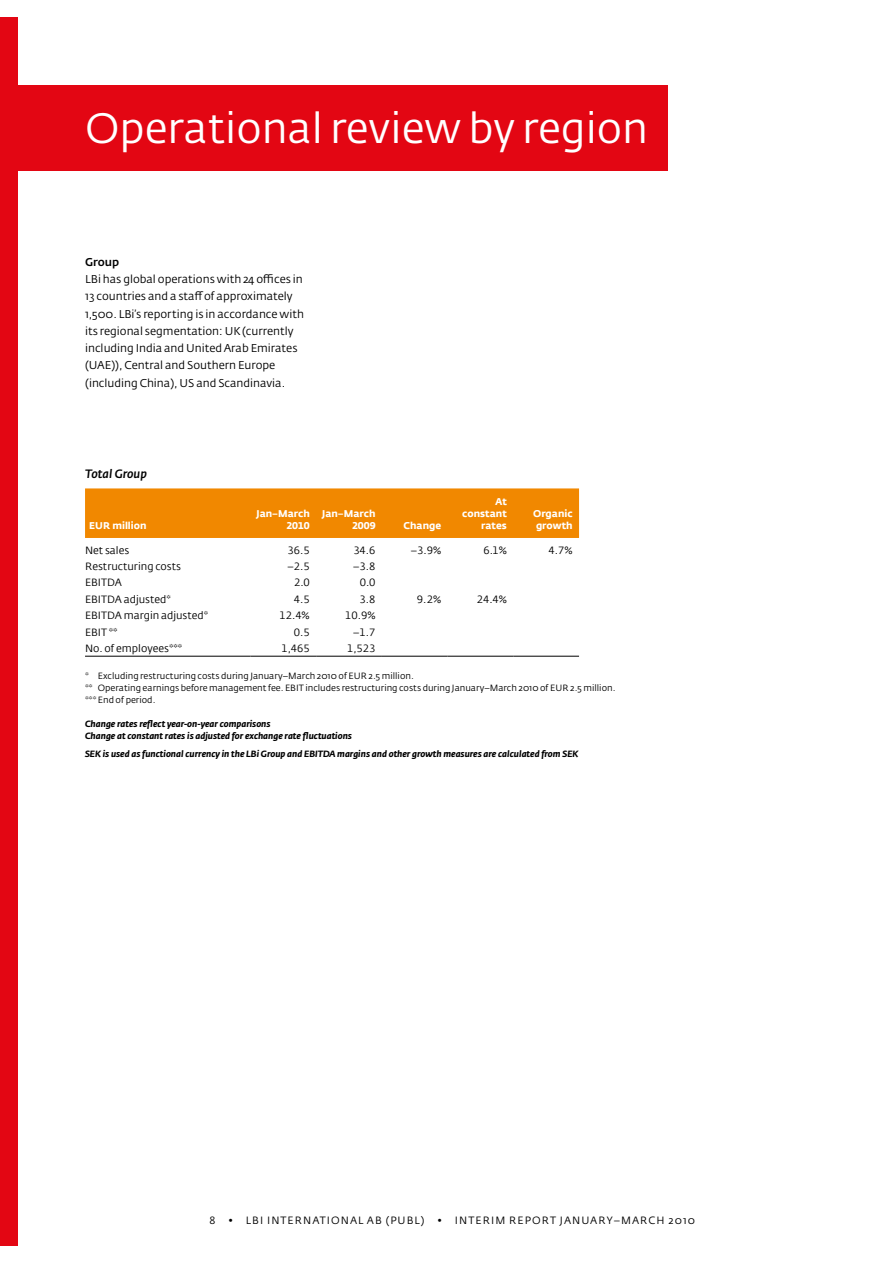
<style>
.page{position:relative;width:893px;height:1263px;background:#fff}
.page>*{position:absolute;margin:0;border:0;box-sizing:border-box;transform-origin:0 0}
.t1{font:42px "L Bi Fedra";color:#fff}
.t2{font:italic 500 12px "L Bi Fedra";color:#000}
.t3{font:11.25px/17.2px "L Bi Fedra";color:#000}
.t4{font:500 11.25px "L Bi Fedra";color:#000}
.t5{font:10.5px "L Bi Fedra Office";color:#000}
.t6{font:10.5px "L Bi Fedra";letter-spacing:.1em;color:#000}
.t7{font:700 9.75px/12px "L Bi Fedra Office";color:#fff;text-align:right}
.t8{font:italic 700 9px/12px "L Bi Fedra";color:#000}
.t9{font:9px/12px "L Bi Fedra";color:#000}
</style>
<div class="page">
<div style="left:0;top:17px;width:17px;height:1229px;background:#e30613"></div>
<div style="left:14px;top:85px;width:654px;height:85px;background:#e30613"></div>
<div style="left:85px;top:488px;width:494px;height:50px;background:#f18800"></div>
<hr style="left:85px;top:656px;width:165px;height:1px;background:#000">
<hr style="left:250px;top:656px;width:66px;height:1px;background:#000">
<hr style="left:316px;top:656px;width:66px;height:1px;background:#000">
<hr style="left:382px;top:656px;width:66px;height:1px;background:#000">
<hr style="left:448px;top:656px;width:65px;height:1px;background:#000">
<hr style="left:513px;top:656px;width:66px;height:1px;background:#000">
<h1 class="t1" style="left:85px;top:105px;width:565px">Operational review by region</h1>
<p class="t4" style="left:85px;top:255px;width:36px">Group</p>
<p class="t3" style="left:85px;top:271px;width:221px">LBi has global operations with 24 offices in 13 countries and a staffof approximately 1,500. LBi’s reporting is in accordance with its regional segmentation: U K (currently including India and U nited Arab Emirates (UAE</p>
<p class="t3" style="left:85px;top:357px;width:202px;text-indent:26px">)), Central and Southern Europe (including China), US and Scandinavia.</p>
<p class="t2" style="left:85px;top:466px;width:63px">Total Group</p>
<p class="t7" style="left:89px;top:520px;width:59px">EUR million</p>
<p class="t7" style="left:256px;top:508px;width:55px">Jan–March<br>2010</p>
<p class="t7" style="left:322px;top:508px;width:55px">Jan–March<br>2009</p>
<p class="t7" style="left:403px;top:520px;width:39px">Change</p>
<p class="t7" style="left:462px;top:496px;width:46px">At constant rates</p>
<p class="t7" style="left:533px;top:508px;width:41px;text-align:left">Organic growth</p>
<p class="t5" style="left:85px;top:544px;width:46px">Net sales</p>
<p class="t5" style="left:288px;top:544px;width:24px">36.5</p>
<p class="t5" style="left:353px;top:544px;width:24px">34.6</p>
<p class="t5" style="left:411px;top:544px;width:32px">–3.9%</p>
<p class="t5" style="left:483px;top:544px;width:25px">6.1%</p>
<p class="t5" style="left:549px;top:544px;width:26px">4.7%</p>
<p class="t5" style="left:85px;top:561px;width:98px">Restructuring costs</p>
<p class="t5" style="left:288px;top:561px;width:24px">–2.5</p>
<p class="t5" style="left:353px;top:561px;width:24px">–3.8</p>
<p class="t5" style="left:85px;top:577px;width:38px">EBITDA</p>
<p class="t5" style="left:294px;top:577px;width:17px">2.0</p>
<p class="t5" style="left:360px;top:577px;width:17px">0.0</p>
<p class="t5" style="left:85px;top:593px;width:87px">EBITDA adjusted*</p>
<p class="t5" style="left:294px;top:593px;width:17px">4.5</p>
<p class="t5" style="left:360px;top:593px;width:17px">3.8</p>
<p class="t5" style="left:417px;top:593px;width:26px">9.2%</p>
<p class="t5" style="left:477px;top:593px;width:32px">24.4%</p>
<p class="t5" style="left:85px;top:610px;width:125px">EBITDA margin adjusted*</p>
<p class="t5" style="left:280px;top:610px;width:32px">12.4%</p>
<p class="t5" style="left:345px;top:610px;width:32px">10.9%</p>
<p class="t5" style="left:85px;top:626px;width:34px">EBIT **</p>
<p class="t5" style="left:294px;top:626px;width:17px">0.5</p>
<p class="t5" style="left:353px;top:626px;width:24px">–1.7</p>
<p class="t5" style="left:85px;top:642px;width:99px">No. of employees***</p>
<p class="t5" style="left:281px;top:642px;width:30px">1,465</p>
<p class="t5" style="left:347px;top:642px;width:30px">1,523</p>
<p class="t9" style="left:85px;top:670px;width:267px">* Excluding restructuring costs during January–March 2010 of EUR</p>
<p class="t9" style="left:85px;top:670px;width:469px;text-indent:284px">2.5 million.<br>** Operating earnings before management fee. EBIT includes restructuring costs during January–March 2010 of EUR</p>
<p class="t9" style="left:570px;top:682px;width:47px">2.5 million.</p>
<p class="t9" style="left:85px;top:694px;width:72px">*** End of period.</p>
<p class="t8" style="left:85px;top:717px;width:268px">Change rates reflect year-on-year comparisons<br>Change at constant rates is adjusted for exchange rate fluctuations</p>
<p class="t8" style="left:85px;top:747px;width:495px">SEK is used as functional currency in the LBi Group and EBITDA margins and other growth measures are calculated from SEK</p>
<p class="t6" style="left:209px;top:1215px;width:487px">8 • LBI Internati onalAB (publ) • i nteri m report january–march 2010</p>
</div>
